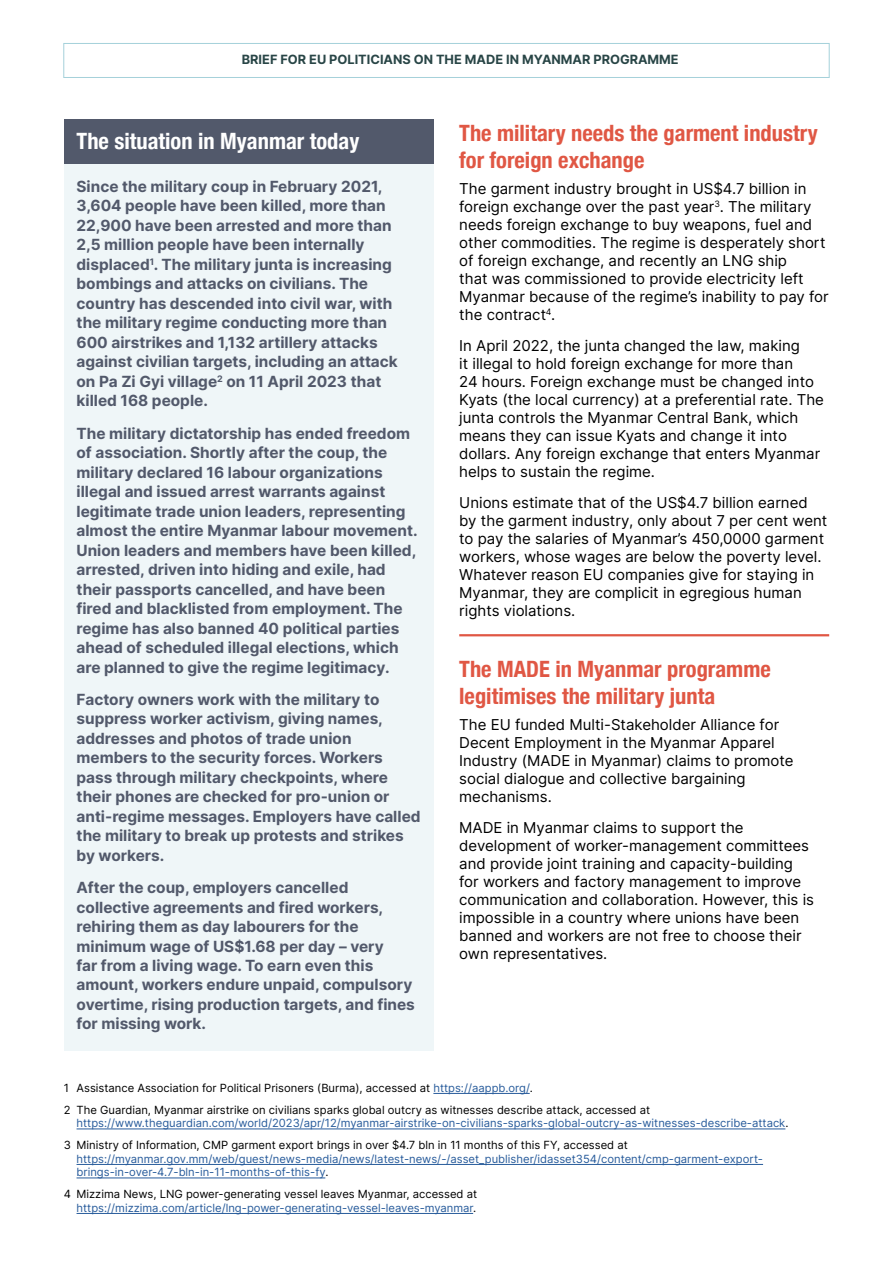
<style>
.page{position:relative;width:893px;height:1263px;background:#fff}
.page>*{position:absolute;margin:0;border:0;box-sizing:border-box;transform-origin:0 0}
.t1{font:700 condensed 22.5px/27px "Helvetica Neue";color:#e05744}
.t2{font:700 condensed 22.5px "Helvetica Neue";color:#fff}
.t3{font:700 15.3px/19.5px "Inter";color:#52596b}
.t4{font:15px/18px "Inter";color:#000}
.t5{font:700 12.75px "Inter";color:#284546}
.t6{font:11.25px/13.5px "Inter";color:#275b9b}
.t7{font:11.25px/22px "Inter";color:#000}
.s1{color:#275b9b}
.s2{color:#000}
</style>
<div class="page">
<div style="left:63px;top:43px;width:767px;height:35px;border:1px solid #a5d1da"></div>
<div style="left:64px;top:119px;width:370px;height:45px;background:#52596b"></div>
<div style="left:64px;top:164px;width:370px;height:887px;background:#eff6f8"></div>
<hr style="left:459px;top:634px;width:370px;height:2px;background:#e05744">
<hr style="left:433px;top:1093px;width:97px;height:1px;background:#275b9b">
<hr style="left:77px;top:1128px;width:708px;height:1px;background:#275b9b">
<hr style="left:77px;top:1164px;width:686px;height:1px;background:#275b9b">
<hr style="left:77px;top:1177px;width:248px;height:1px;background:#275b9b">
<hr style="left:77px;top:1213px;width:396px;height:1px;background:#275b9b">
<p class="t5" style="left:242px;top:51px;width:438px">BRIEF FOR EU POLITICIANS ON THE MADE IN MYANMAR PROGRAMME</p>
<h1 class="t2" style="left:77px;top:122px;width:284px">The situation in Myanmar today</h1>
<p class="t3" style="left:77px;top:176px;width:323px">Since the military coup in February 2021, 3,604 people have been killed, more than 22,900 have been arrested and more than 2,5 million people have been internally displaced<sup>1</sup>. The military junta is increasing bombings and attacks on civilians. The country has descended into civil war, with the military regime conducting more than 600 airstrikes and 1,132 artillery attacks against civilian targets, including an attack on Pa Zi Gyi village<sup>2</sup> on 11 April 2023 that killed 168 people.</p>
<p class="t3" style="left:77px;top:423px;width:343px">The military dictatorship has ended freedom of association. Shortly after the coup, the military declared 16 labour organizations illegal and issued arrest warrants against legitimate trade union leaders, representing almost the entire Myanmar labour movement.<br>Union leaders and members have been killed, arrested, driven into hiding and exile, had their passports cancelled, and have been fired and blacklisted from employment. The regime has also banned 40 political parties ahead of scheduled illegal elections, which are planned to give the regime legitimacy.</p>
<p class="t3" style="left:77px;top:689px;width:346px">Factory owners work with the military to suppress worker activism, giving names, addresses and photos of trade union members to the security forces. Workers pass through military checkpoints, where their phones are checked for pro-union or anti-regime messages. Employers have called the military to break up protests and strikes by workers.</p>
<p class="t3" style="left:77px;top:877px;width:340px">After the coup, employers cancelled collective agreements and fired workers, rehiring them as day labourers for the minimum wage of US$1.68 per day – very<br>far from a living wage. To earn even this amount, workers endure unpaid, compulsory overtime, rising production targets, and fines for missing work.</p>
<h1 class="t1" style="left:459px;top:118px;width:360px">The military needs the garment industry for foreign exchange</h1>
<p class="t4" style="left:459px;top:179px;width:371px">The garment industry brought in US$4.7 billion in foreign exchange over the past year<sup>3</sup>. The military needs foreign exchange to buy weapons, fuel and other commodities. The regime is desperately short of foreign exchange, and recently an LNG ship<br>that was commissioned to provide electricity left Myanmar because of the regime’s inability to pay for the contract<sup>4</sup>.</p>
<p class="t4" style="left:459px;top:336px;width:366px">In April 2022, the junta changed the law, making<br>it illegal to hold foreign exchange for more than<br>24 hours. Foreign exchange must be changed into Kyats (the local currency) at a preferential rate. The junta controls the Myanmar Central Bank, which means they can issue Kyats and change it into dollars. Any foreign exchange that enters Myanmar helps to sustain the regime.</p>
<p class="t4" style="left:459px;top:493px;width:370px">Unions estimate that of the US$4.7 billion earned by the garment industry, only about 7 per cent went to pay the salaries of Myanmar’s 450,0000 garment workers, whose wages are below the poverty level.<br>Whatever reason EU companies give for staying in Myanmar, they are complicit in egregious human rights violations.</p>
<h1 class="t1" style="left:459px;top:654px;width:313px">The MADE in Myanmar programme legitimises the military junta</h1>
<p class="t4" style="left:459px;top:715px;width:336px">The EU funded Multi-Stakeholder Alliance for Decent Employment in the Myanmar Apparel Industry (MADE in Myanmar) claims to promote social dialogue and collective bargaining mechanisms.</p>
<p class="t4" style="left:459px;top:818px;width:356px">MADE in Myanmar claims to support the development of worker-management committees and provide joint training and capacity-building for workers and factory management to improve communication and collaboration. However, this is impossible in a country where unions have been banned and workers are not free to choose their own representatives.</p>
<p class="t7" style="left:64px;top:1076px;width:588px">1 Assistance Association for Political Prisoners (Burma), accessed at <span class="s1">https://aappb.org/</span>.<br>2 The Guardian, Myanmar airstrike on civilians sparks global outcry as witnesses describe attack, accessed at</p>
<p class="t6" style="left:64px;top:1112px;width:726px;line-height:22px;text-indent:13px">https://www.theguardian.com/world/2023/apr/12/myanmar-airstrike-on-civilians-sparks-global-outcry-as-witnesses-describe-attack<span class="s2">.<br>3 Ministry of Information, CMP garment export brings in over $4.7 bln in 11 months of this FY, accessed at</span></p>
<p class="t6" style="left:77px;top:1151px;width:688px">https://myanmar.gov.mm/web/guest/news-media/news/latest-news/-/asset_publisher/idasset354/content/cmp-garment-export&shy;brings-in-over-4.7-bln-in-11-months-of-this-fy<span class="s2">.</span></p>
<p class="t6" style="left:64px;top:1187px;width:415px;text-align:right"><span class="s2">4 Mizzima News, LNG power-generating vessel leaves Myanmar, accessed at </span>https://mizzima.com/article/lng-power-generating-vessel-leaves-myanmar<span class="s2">.</span></p>
</div>
